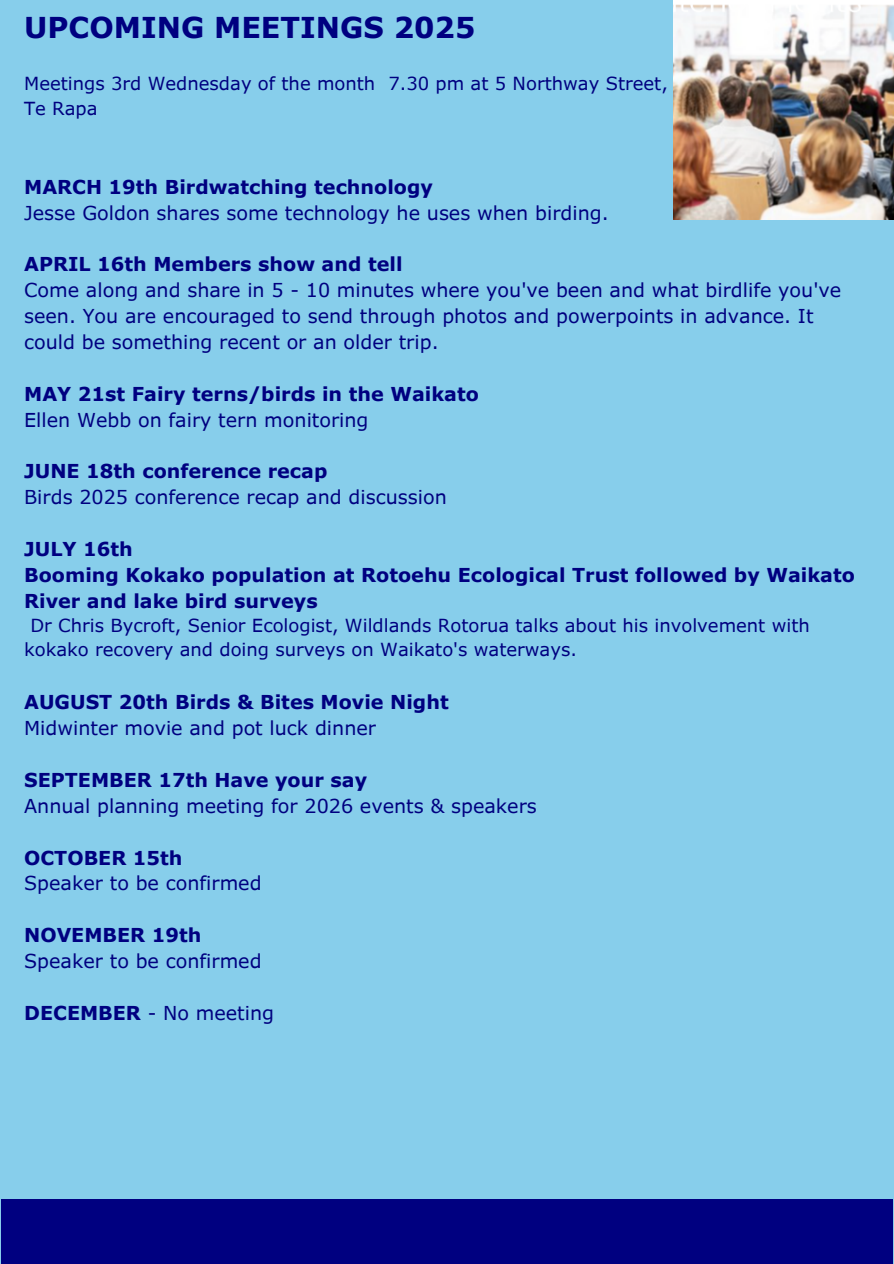
<style>
.page{position:relative;width:894px;height:1264px;background:#fff}
.page>*{position:absolute;margin:0;border:0;box-sizing:border-box;transform-origin:0 0}
.t1{font:700 28.65px "Verdana Pro";color:#000080}
.t2{font:19.2px/25.8px "Verdana Pro";color:#000080}
.t3{font:700 19.2px/25.8px "Verdana Pro";color:#000080}
.t4{font:18px/24.8px "Verdana Pro";color:#000080}
.s1{font-weight:700}
</style>
<div class="page">
<div style="left:0;top:0;width:893px;height:1263px;background:#87ceeb"></div>
<div style="left:1px;top:1199px;width:891px;height:64px;background:#000080"></div>
<img style="left:673px;top:0;width:220px;height:219px">
<p class="t1" style="left:24px;top:10px;width:452px">UPCOMING MEETINGS 2025</p>
<h1 class="t4" style="left:24px;top:71px;width:645px">Meetings 3rd Wednesday of the month 7.30 pm at 5 Northway Street,</h1>
<p class="t4" style="left:24px;top:95px;width:75px">Te Rapa</p>
<p class="t3" style="left:24px;top:173px;width:410px">MARCH 19th Birdwatching technology</p>
<p class="t2" style="left:24px;top:199px;width:586px">Jesse Goldon shares some technology he uses when birding.</p>
<p class="t3" style="left:24px;top:251px;width:380px">APRIL 16th Members show and tell</p>
<p class="t2" style="left:24px;top:277px;width:818px">Come along and share in 5 - 10 minutes where you've been and what birdlife you've seen. You are encouraged to send through photos and powerpoints in advance. It could be something recent or an older trip.</p>
<p class="t3" style="left:24px;top:380px;width:456px">MAY 21st Fairy terns/birds in the Waikato</p>
<p class="t2" style="left:24px;top:406px;width:346px">Ellen Webb on fairy tern monitoring</p>
<p class="t3" style="left:24px;top:458px;width:304px">JUNE 18th conference recap</p>
<p class="t2" style="left:24px;top:484px;width:424px">Birds 2025 conference recap and discussion</p>
<p class="t3" style="left:24px;top:535px;width:110px">JULY 16th</p>
<p class="t3" style="left:24px;top:561px;width:832px">Booming Kokako population at Rotoehu Ecological Trust followed by Waikato<br>River and lake bird surveys</p>
<p class="t4" style="left:24px;top:612px;width:787px;text-indent:6px">Dr Chris Bycroft, Senior Ecologist, Wildlands Rotorua talks about his involvement with kokako recovery and doing surveys on Waikato's waterways.</p>
<p class="t3" style="left:24px;top:688px;width:426px">AUGUST 20th Birds &amp; Bites Movie Night</p>
<p class="t2" style="left:24px;top:714px;width:353px">Midwinter movie and pot luck dinner</p>
<p class="t3" style="left:24px;top:766px;width:344px">SEPTEMBER 17th Have your say</p>
<p class="t2" style="left:24px;top:792px;width:514px">Annual planning meeting for 2026 events &amp; speakers</p>
<p class="t3" style="left:24px;top:844px;width:160px">OCTOBER 15th</p>
<p class="t2" style="left:24px;top:869px;width:239px">Speaker to be confirmed</p>
<p class="t3" style="left:24px;top:921px;width:179px">NOVEMBER 19th</p>
<p class="t2" style="left:24px;top:947px;width:239px">Speaker to be confirmed</p>
<p class="t2" style="left:24px;top:999px;width:251px"><span class="s1">DECEMBER</span> - No meeting</p>
</div>
